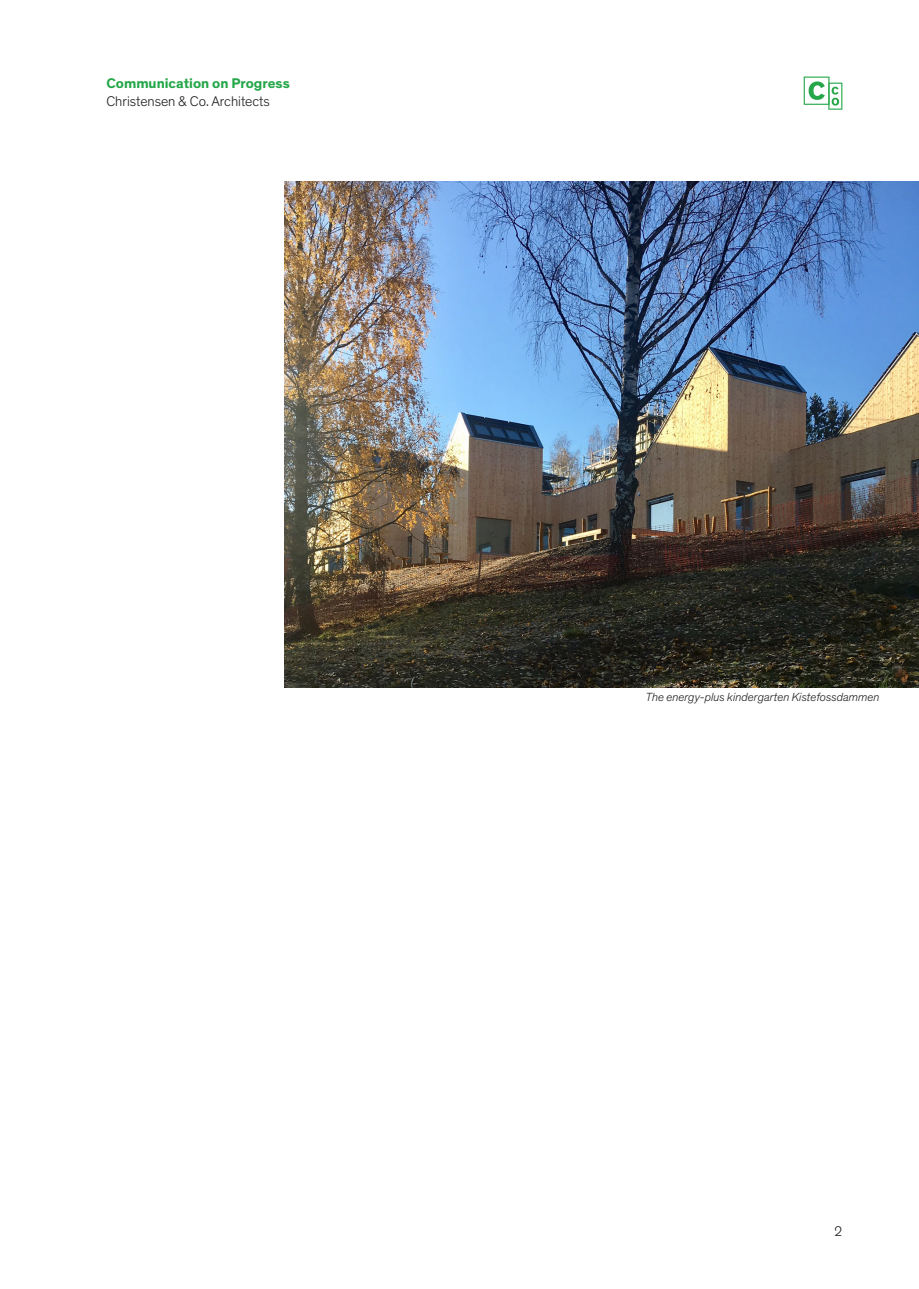
<style>
.page{position:relative;width:919px;height:1289px;background:#fff}
.page>*{position:absolute;margin:0;border:0;box-sizing:border-box;transform-origin:0 0}
.t1{font:300 14.25px "Theinhardt";color:#231f20}
.t2{font:700 14.25px "Theinhardt";color:#25a749}
.Underoverskrfit_besk{font:italic 300 12px "Theinhardt";color:#231f20}
</style>
<div class="page">
<svg style="left:803px;top:77px;width:39px;height:33px"></svg>
<img style="left:284px;top:182px;width:634px;height:505px">
<p class="t2" style="left:106px;top:74px;width:185px">Communication on Progress</p>
<p class="t1" style="left:106px;top:93px;width:165px">Christensen &amp; Co. Architects</p>
<p class="Underoverskrfit_besk" style="left:645px;top:690px;width:235px">The energy-plus kindergarten Kistefossdammen</p>
<p class="t1" style="left:833px;top:1222px;width:10px">2</p>
</div>
